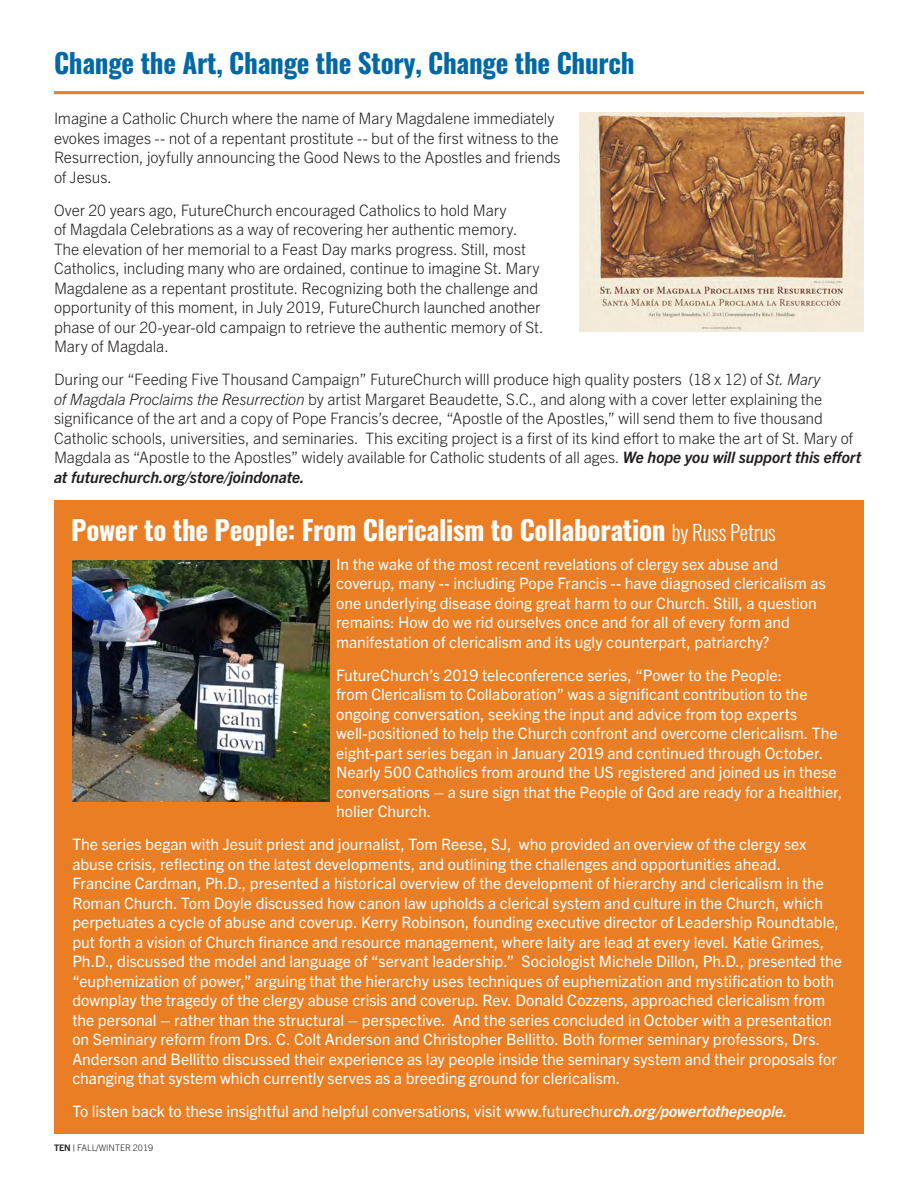
<style>
.page{position:relative;width:918px;height:1188px;background:#fff}
.page>*{position:absolute;margin:0;border:0;box-sizing:border-box;transform-origin:0 0}
.t1{font:700 27px "Oswald";letter-spacing:-.01em;color:#fff}
.t2{font:700 27px "Oswald";letter-spacing:-.01em;color:#0069a5}
.Body_Copy{font:15.75px/19.5px "Trade Gothic Next LT Pro";color:#fff}
.Body_Copy-2{font:300 15.75px/19.5px "Trade Gothic Next LT Pro";letter-spacing:-.005em;color:#231f20}
.t3{font:300 9px "Trade Gothic Next LT Pro";color:#231f20}
.s1{font-style:italic}
.s2{font-weight:700;font-style:italic}
.s3{font-weight:300;font-size:21px}
.s4{font-weight:700}
</style>
<div class="page">
<hr style="left:54px;top:91px;width:810px;height:3px;background:#e97e24">
<img style="left:579px;top:112px;width:285px;height:220px">
<div style="left:54px;top:500px;width:810px;height:634px;background:#e97e24"></div>
<img style="left:72px;top:561px;width:257px;height:240px">
<p class="t2" style="left:54px;top:49px;width:582px">Change the Art, Change the Story, Change the Church</p>
<p class="Body_Copy-2" style="left:54px;top:108px;width:508px">Imagine a Catholic Church where the name of Mary Magdalene immediately evokes images -- not of a repentant prostitute -- but of the first witness to the Resurrection, joyfully announcing the Good News to the Apostles and friends of Jesus.</p>
<p class="Body_Copy-2" style="left:54px;top:199px;width:491px">Over 20 years ago, FutureChurch encouraged Catholics to hold Mary<br>of Magdala Celebrations as a way of recovering her authentic memory.<br>The elevation of her memorial to a Feast Day marks progress. Still, most Catholics, including many who are ordained, continue to imagine St. Mary Magdalene as a repentant prostitute. Recognizing both the challenge and opportunity of this moment, in July 2019, FutureChurch launched another phase of our 20-year-old campaign to retrieve the authentic memory of St.<br>Mary of Magdala.</p>
<p class="Body_Copy-2" style="left:54px;top:369px;width:809px">During our “Feeding Five Thousand Campaign” FutureChurch willl produce high quality posters (18 x 12) of <span class="s1">St. Mary<br>of Magdala Proclaims the Resurrection</span> by artist Margaret Beaudette, S.C., and along with a cover letter explaining the significance of the art and a copy of Pope Francis’s decree, “Apostle of the Apostles,” will send them to five thousand Catholic schools, universities, and seminaries. This exciting project is a first of its kind effort to make the art of St. Mary of Magdala as “Apostle to the Apostles” widely available for Catholic students of all ages. <span class="s2">We hope you will support this effort at futurechurch.org/store/joindonate.</span></p>
<p class="t1" style="left:71px;top:516px;width:706px">Power to the People: From Clericalism to Collaboration <span class="s3">by Russ Petrus</span></p>
<p class="Body_Copy" style="left:336px;top:553px;width:491px">In the wake of the most recent revelations of clergy sex abuse and coverup, many -- including Pope Francis -- have diagnosed clericalism as one underlying disease doing great harm to our Church. Still, a question remains: How do we rid ourselves once and for all of every form and manifestation of clericalism and its ugly counterpart, patriarchy?</p>
<p class="Body_Copy" style="left:336px;top:664px;width:508px">FutureChurch’s 2019 teleconference series, “Power to the People:<br>from Clericalism to Collaboration” was a significant contribution to the ongoing conversation, seeking the input and advice from top experts well-positioned to help the Church confront and overcome clericalism. The eight-part series began in January 2019 and continued through October.<br>Nearly 500 Catholics from around the US registered and joined us in these conversations – a sure sign that the People of God are ready for a healthier, holier Church.</p>
<p class="Body_Copy" style="left:72px;top:834px;width:771px">The series began with Jesuit priest and journalist, Tom Reese, SJ, who provided an overview of the clergy sex abuse crisis, reflecting on the latest developments, and outlining the challenges and opportunities ahead.<br>Francine Cardman, Ph.D., presented a historical overview of the development of hierarchy and clericalism in the Roman Church. Tom Doyle discussed how canon law upholds a clerical system and culture in the Church, which perpetuates a cycle of abuse and coverup. Kerry Robinson, founding executive director of Leadership Roundtable, put forth a vision of Church finance and resource management, where laity are lead at every level. Katie Grimes, Ph.D., discussed the model and language of “servant leadership.” Sociologist Michele Dillon, Ph.D., presented the “euphemization of power,” arguing that the hierarchy uses techniques of euphemization and mystification to both downplay the tragedy of the clergy abuse crisis and coverup. Rev. Donald Cozzens, approached clericalism from the personal – rather than the structural – perspective. And the series concluded in October with a presentation on Seminary reform from Drs. C. Colt Anderson and Christopher Bellitto. Both former seminary professors, Drs.<br>Anderson and Bellitto discussed their experience as lay people inside the seminary system and their proposals for changing that system which currently serves as a breeding ground for clericalism.</p>
<p class="Body_Copy" style="left:72px;top:1101px;width:717px">To listen back to these insightful and helpful conversations, visit www.futurechur<span class="s2">ch.org/powertothepeople.</span></p>
<p class="t3" style="left:54px;top:1142px;width:101px"><span class="s4">TEN |</span> FALL/WINTER 2019</p>
</div>
